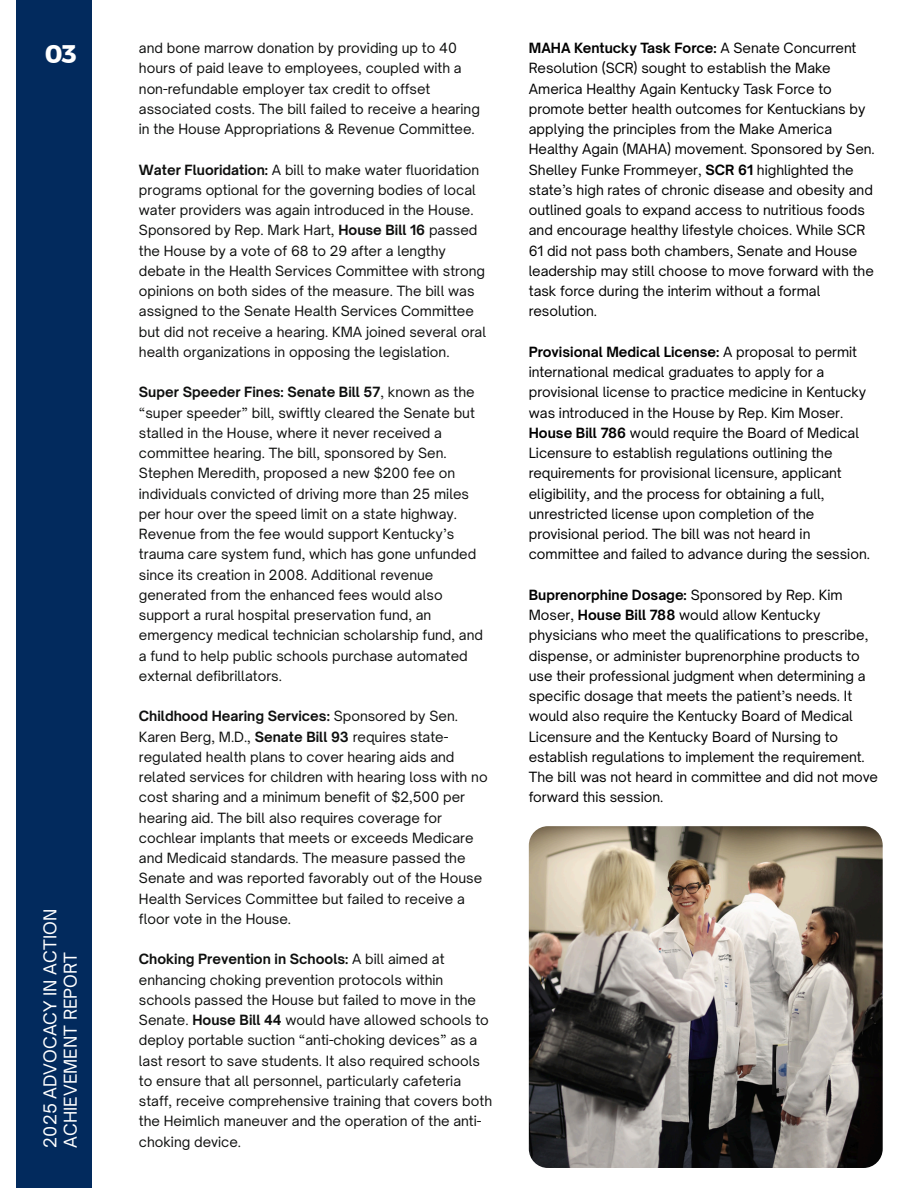
<style>
.page{position:relative;width:918px;height:1188px;background:#fff}
.page>*{position:absolute;margin:0;border:0;box-sizing:border-box;transform-origin:0 0}
.t1{font:25.35px "Kief Montaser Bold";color:#fff}
.t2{font:16.95px/20.1px "Open Sauce One";color:#fff}
.t3{font:13.5px/20.2px "Open Sauce One";color:#0e0f0e}
.t4{font:13.5px/20.2px "Open Sauce One";color:#000}
.s1{font-weight:700}
</style>
<div class="page">
<div style="left:16px;top:0;width:76px;height:1188px;background:#022a5d"></div>
<img style="left:529px;top:826px;width:354px;height:342px;border-radius:19px">
<h1 class="t1" style="left:45px;top:39px;width:33px">03</h1>
<p class="t2" style="left:40px;top:1148px;width:240px;rotate:-90deg">2025 ADVOCACY IN ACTION<br>ACHIEVEMENT REPORT</p>
<p class="t3" style="left:139px;top:38px;width:343px">and bone marrow donation by providing up to 40 hours of paid leave to employees, coupled with a non-refundable employer tax credit to offset associated costs. The bill failed to receive a hearing in the House Appropriations &amp; Revenue Committee.</p>
<p class="t3" style="left:139px;top:159px;width:349px"><span class="s1">Water Fluoridation:</span> A bill to make water fluoridation programs optional for the governing bodies of local water providers was again introduced in the House.<br>Sponsored by Rep. Mark Hart, <span class="s1">House Bill 16</span> passed the House by a vote of 68 to 29 after a lengthy debate in the Health Services Committee with strong opinions on both sides of the measure. The bill was assigned to the Senate Health Services Committee but did not receive a hearing. KMA joined several oral health organizations in opposing the legislation.</p>
<p class="t3" style="left:139px;top:382px;width:346px"><span class="s1">Super Speeder Fines: Senate Bill 57</span>, known as the “super speeder” bill, swiftly cleared the Senate but stalled in the House, where it never received a committee hearing. The bill, sponsored by Sen.<br>Stephen Meredith, proposed a new $200 fee on individuals convicted of driving more than 25 miles per hour over the speed limit on a state highway.<br>Revenue from the fee would support Kentucky’s trauma care system fund, which has gone unfunded since its creation in 2008. Additional revenue generated from the enhanced fees would also support a rural hospital preservation fund, an emergency medical technician scholarship fund, and a fund to help public schools purchase automated external defibrillators.</p>
<p class="t3" style="left:139px;top:706px;width:350px"><span class="s1">Childhood Hearing Services:</span> Sponsored by Sen.<br>Karen Berg, M.D., <span class="s1">Senate Bill 93</span> requires state&shy;regulated health plans to cover hearing aids and related services for children with hearing loss with no cost sharing and a minimum benefit of $2,500 per hearing aid. The bill also requires coverage for cochlear implants that meets or exceeds Medicare and Medicaid standards. The measure passed the Senate and was reported favorably out of the House Health Services Committee but failed to receive a floor vote in the House.</p>
<p class="t3" style="left:139px;top:949px;width:355px"><span class="s1">Choking Prevention in Schools:</span> A bill aimed at enhancing choking prevention protocols within schools passed the House but failed to move in the Senate. <span class="s1">House Bill 44</span> would have allowed schools to deploy portable suction “anti-choking devices” as a last resort to save students. It also required schools to ensure that all personnel, particularly cafeteria staff, receive comprehensive training that covers both the Heimlich maneuver and the operation of the anti&shy;choking device.</p>
<p class="t4" style="left:529px;top:38px;width:348px"><span class="s1">MAHA Kentucky Task Force:</span> A Senate Concurrent Resolution (SCR) sought to establish the Make America Healthy Again Kentucky Task Force to promote better health outcomes for Kentuckians by applying the principles from the Make America Healthy Again (MAHA) movement. Sponsored by Sen.<br>Shelley Funke Frommeyer, <span class="s1">SCR 61</span> highlighted the state’s high rates of chronic disease and obesity and outlined goals to expand access to nutritious foods and encourage healthy lifestyle choices. While SCR 61 did not pass both chambers, Senate and House leadership may still choose to move forward with the task force during the interim without a formal resolution.</p>
<p class="t4" style="left:529px;top:342px;width:343px"><span class="s1">Provisional Medical License:</span> A proposal to permit international medical graduates to apply for a provisional license to practice medicine in Kentucky was introduced in the House by Rep. Kim Moser.<br><span class="s1">House Bill 786</span> would require the Board of Medical Licensure to establish regulations outlining the requirements for provisional licensure, applicant eligibility, and the process for obtaining a full, unrestricted license upon completion of the provisional period. The bill was not heard in committee and failed to advance during the session.</p>
<p class="t4" style="left:529px;top:585px;width:351px"><span class="s1">Buprenorphine Dosage:</span> Sponsored by Rep. Kim Moser, <span class="s1">House Bill 788</span> would allow Kentucky physicians who meet the qualifications to prescribe, dispense, or administer buprenorphine products to use their professional judgment when determining a specific dosage that meets the patient’s needs. It would also require the Kentucky Board of Medical Licensure and the Kentucky Board of Nursing to establish regulations to implement the requirement.<br>The bill was not heard in committee and did not move forward this session.</p>
</div>
